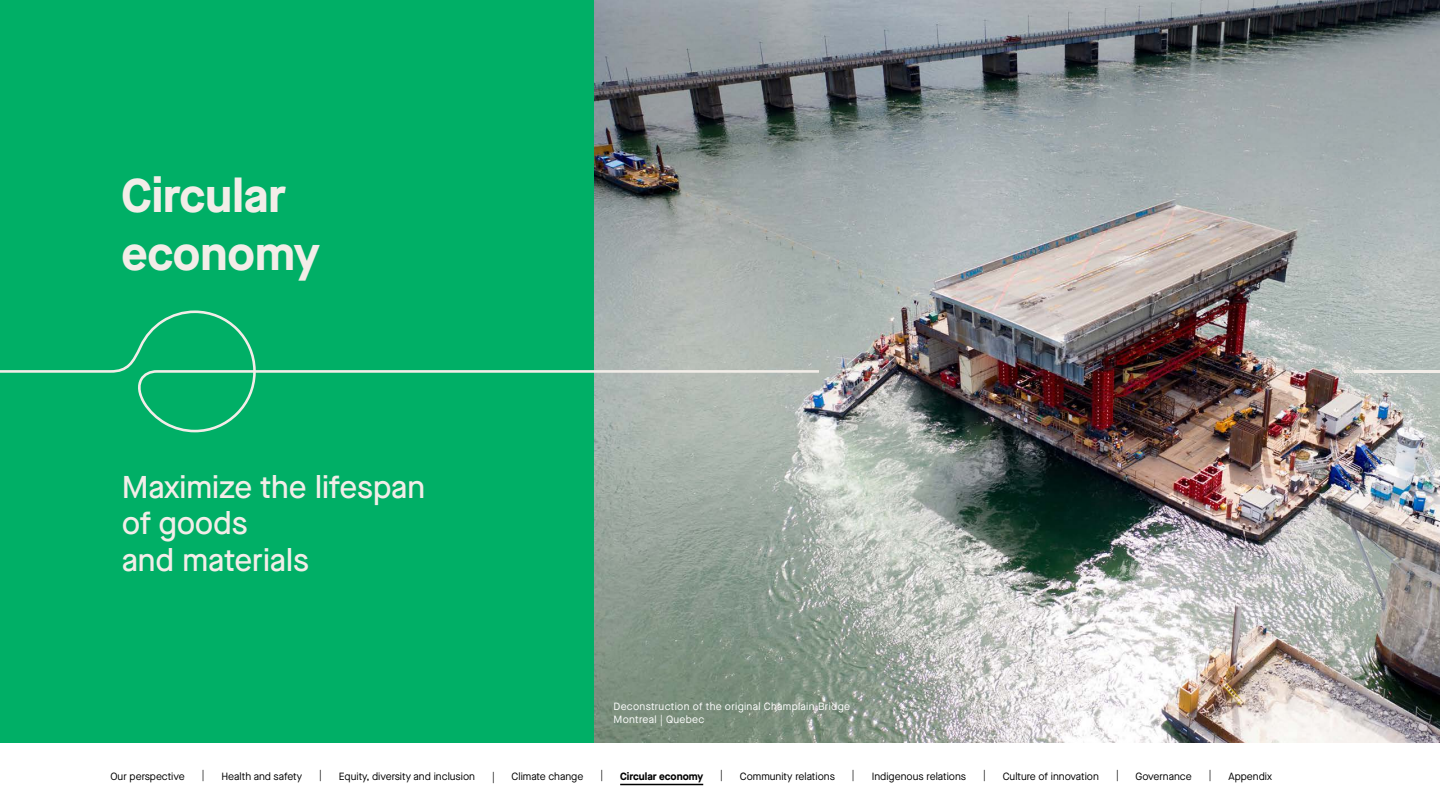
<style>
.page{position:relative;width:1440px;height:810px;background:#fff}
.page>*{position:absolute;margin:0;border:0;box-sizing:border-box;transform-origin:0 0}
.t1{font:700 47.25px/57.8px "Maison Neue";color:#f2ede8}
.t2{font:500 31.5px/36.8px "Maison Neue";color:#f2ede8}
.t3{font:10.5px "Maison Neue";color:#000}
.t4{font:10.5px/13.5px "Maison Neue";letter-spacing:.03em;color:#fff}
.t5{font:700 10.5px "Maison Neue";color:#000}
</style>
<div class="page">
<img style="left:594px;top:0;width:846px;height:742px">
<div style="left:0;top:0;width:594px;height:742px;background:#00af66"></div>
<hr style="left:1354px;top:370px;width:86px;height:3px;background:#f2ede8">
<svg style="left:0;top:310px;width:819px;height:122px"></svg>
<hr style="left:620px;top:784px;width:83px;height:1px;background:#000">
<h1 class="t1" style="left:122px;top:165px;width:200px">Circular economy</h1>
<h2 class="t2" style="left:122px;top:468px;width:305px">Maximize the lifespan of goods<br>and materials</h2>
<p class="t4" style="left:614px;top:699px;width:238px">Deconstruction of the original Champlain Bridge<br>Montreal | Quebec</p>
<p class="t3" style="left:111px;top:769px;width:76px">Our perspective</p>
<p class="t3" style="left:202px;top:768px;width:4px">|</p>
<p class="t3" style="left:221px;top:769px;width:82px">Health and safety</p>
<p class="t3" style="left:319px;top:768px;width:4px">|</p>
<p class="t3" style="left:339px;top:769px;width:138px">Equity, diversity and inclusion</p>
<p class="t3" style="left:492px;top:769px;width:4px">|</p>
<p class="t3" style="left:512px;top:769px;width:73px">Climate change</p>
<p class="t3" style="left:600px;top:768px;width:4px">|</p>
<p class="t5" style="left:620px;top:769px;width:85px">Circular economy</p>
<p class="t3" style="left:720px;top:768px;width:4px">|</p>
<p class="t3" style="left:740px;top:769px;width:97px">Community relations</p>
<p class="t3" style="left:852px;top:768px;width:4px">|</p>
<p class="t3" style="left:872px;top:769px;width:96px">Indigenous relations</p>
<p class="t3" style="left:983px;top:768px;width:4px">|</p>
<p class="t3" style="left:1003px;top:769px;width:98px">Culture of innovation</p>
<p class="t3" style="left:1116px;top:768px;width:4px">|</p>
<p class="t3" style="left:1136px;top:769px;width:58px">Governance</p>
<p class="t3" style="left:1209px;top:768px;width:4px">|</p>
<p class="t3" style="left:1229px;top:769px;width:45px">Appendix</p>
</div>
